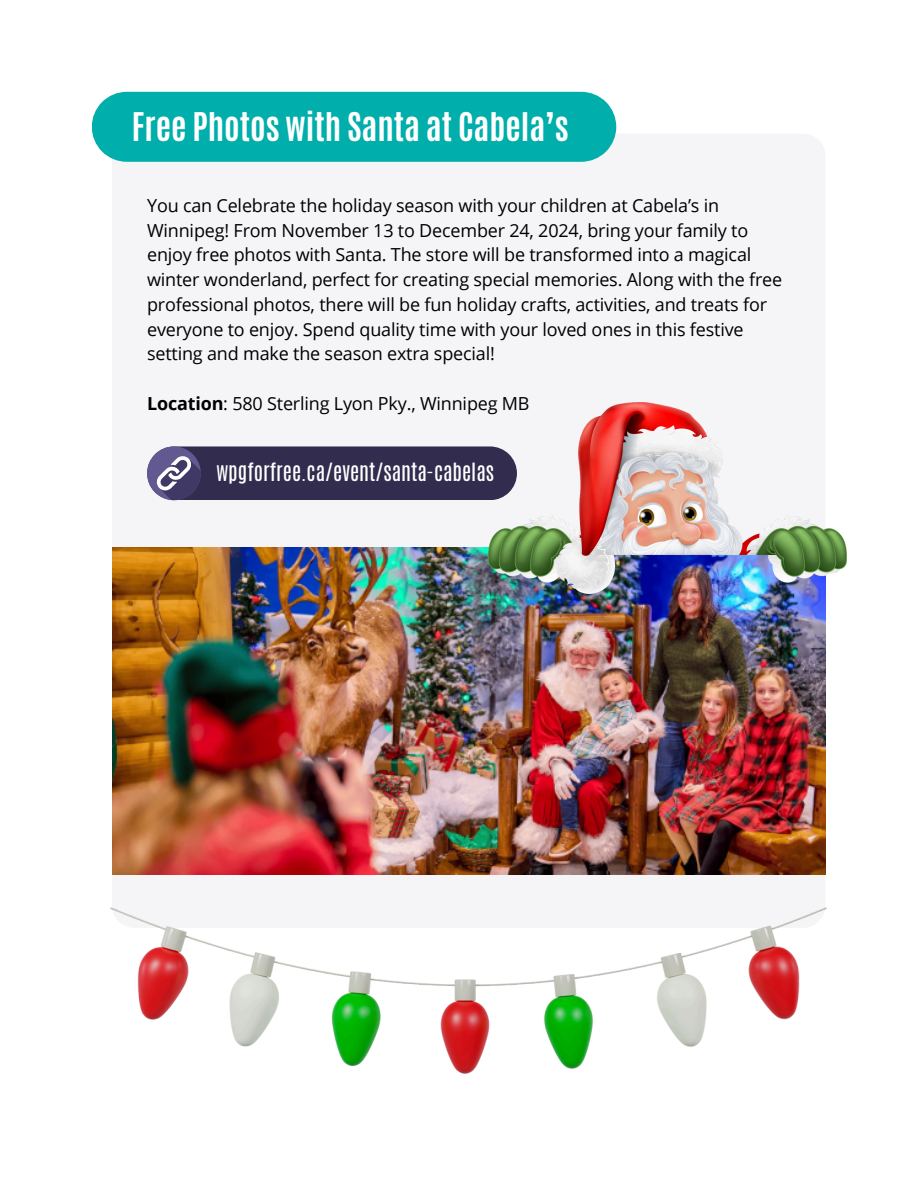
<style>
.page{position:relative;width:918px;height:1188px;background:#fff}
.page>*{position:absolute;margin:0;border:0;box-sizing:border-box;transform-origin:0 0}
.t1{font:700 33px "Antonio";color:#fff}
.t2{font:21px "Antonio";color:#fff}
.t3{font:18px/24.8px "Open Sans";letter-spacing:-.01em;color:#000}
.s1{font-weight:700}
</style>
<div class="page">
<div style="left:112px;top:134px;width:713px;height:794px;background:#f5f5f7;border-radius:22px"></div>
<div style="left:92px;top:92px;width:524px;height:70px;background:#00afab"></div>
<svg style="left:147px;top:446px;width:342px;height:54px;background:#3e385a"></svg>
<img style="left:113px;top:547px;width:713px;height:328px">
<img style="left:489px;top:402px;width:358px;height:192px">
<img style="left:111px;top:908px;width:715px;height:165px">
<h2 class="t1" style="left:132px;top:103px;width:438px">Free Photos with Santa at Cabela’s</h2>
<p class="t3" style="left:147px;top:193px;width:637px">You can Celebrate the holiday season with your children at Cabela’s in Winnipeg! From November 13 to December 24, 2024, bring your family to enjoy free photos with Santa. The store will be transformed into a magical winter wonderland, perfect for creating special memories. Along with the free professional photos, there will be fun holiday crafts, activities, and treats for everyone to enjoy. Spend quality time with your loved ones in this festive setting and make the season extra special!</p>
<p class="t3" style="left:147px;top:391px;width:384px"><span class="s1">Location</span>: 580 Sterling Lyon Pky., Winnipeg MB</p>
<p class="t2" style="left:216px;top:457px;width:279px">wpgforfree.ca/event/santa-cabelas</p>
</div>
